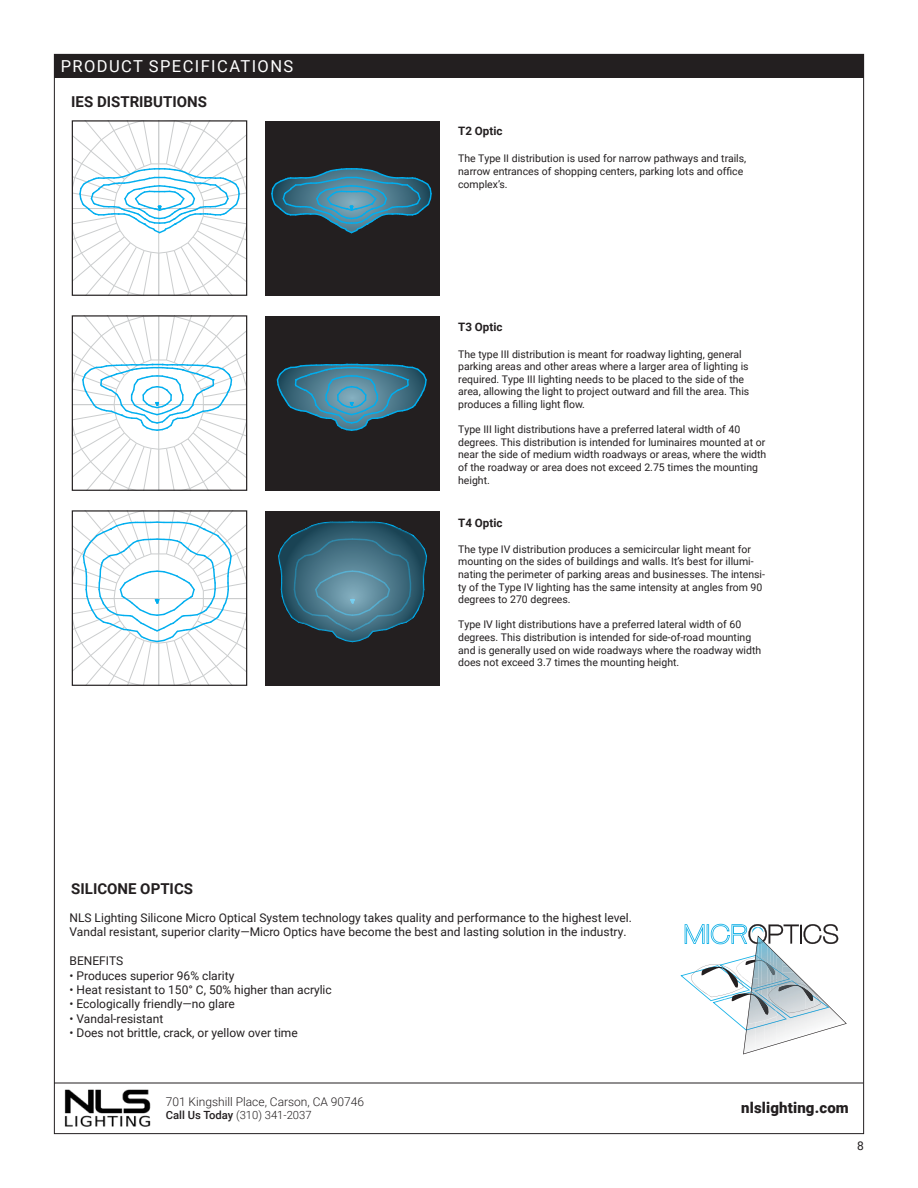
<style>
.page{position:relative;width:918px;height:1188px;background:#fff}
.page>*{position:absolute;margin:0;border:0;box-sizing:border-box;transform-origin:0 0}
.t1{font:16.5px "Roboto";letter-spacing:.085em;color:#fff}
.t2{font:700 15px "Roboto";color:#231f20}
.t3{font:900 15px "Roboto";letter-spacing:.01em;color:#231f20}
.t4{font:12px/14.4px "Roboto";color:#231f20}
.t5{font:300 12px "Roboto";color:#231f20}
.t6{font:700 11.55px "Roboto";color:#231f20}
.t7{font:300 11.25px "Roboto";color:#231f20}
.t8{font:10.5px/12.6px "Roboto";color:#231f20}
.s1{font-weight:500}
</style>
<div class="page">
<img style="left:64px;top:1089px;width:87px;height:38px">
<hr style="left:54px;top:1083px;width:809px;height:1px;background:#231f20">
<div style="left:54px;top:54px;width:810px;height:24px;background:#231f20"></div>
<svg style="left:680px;top:924px;width:167px;height:130px"></svg>
<div style="left:266px;top:121px;width:174px;height:174px;background:#231f20"></div>
<div style="left:266px;top:316px;width:174px;height:174px;background:#231f20"></div>
<div style="left:266px;top:511px;width:174px;height:174px;background:#231f20"></div>
<svg style="left:72px;top:121px;width:175px;height:174px"></svg>
<svg style="left:72px;top:316px;width:175px;height:175px"></svg>
<svg style="left:72px;top:511px;width:175px;height:174px"></svg>
<svg style="left:271px;top:168px;width:161px;height:66px"></svg>
<svg style="left:276px;top:364px;width:151px;height:67px"></svg>
<svg style="left:278px;top:521px;width:149px;height:122px"></svg>
<h1 class="t1" style="left:61px;top:55px;width:234px">PRODUCT SPECIFICATIONS</h1>
<h2 class="t2" style="left:71px;top:91px;width:137px">IES DISTRIBUTIONS</h2>
<p class="t6" style="left:458px;top:123px;width:46px">T2 Optic</p>
<p class="t8" style="left:458px;top:152px;width:290px">The Type II distribution is used for narrow pathways and trails, narrow entrances of shopping centers, parking lots and office complex’s.</p>
<p class="t6" style="left:458px;top:319px;width:46px">T3 Optic</p>
<p class="t8" style="left:458px;top:347px;width:293px">The type III distribution is meant for roadway lighting, general parking areas and other areas where a larger area of lighting is required. Type III lighting needs to be placed to the side of the area, allowing the light to project outward and fill the area. This produces a filling light flow.</p>
<p class="t8" style="left:458px;top:423px;width:310px">Type III light distributions have a preferred lateral width of 40 degrees. This distribution is intended for luminaires mounted at or near the side of medium width roadways or areas, where the width of the roadway or area does not exceed 2.75 times the mounting height.</p>
<p class="t6" style="left:458px;top:514px;width:46px">T4 Optic</p>
<p class="t8" style="left:458px;top:542px;width:308px">The type IV distribution produces a semicircular light meant for mounting on the sides of buildings and walls. It’s best for illumi&shy;nating the perimeter of parking areas and businesses. The intensi&shy;ty of the Type IV lighting has the same intensity at angles from 90 degrees to 270 degrees.</p>
<p class="t8" style="left:458px;top:618px;width:305px">Type IV light distributions have a preferred lateral width of 60 degrees. This distribution is intended for side-of-road mounting and is generally used on wide roadways where the roadway width does not exceed 3.7 times the mounting height.</p>
<h2 class="t2" style="left:71px;top:878px;width:123px">SILICONE OPTICS</h2>
<p class="t4" style="left:70px;top:910px;width:564px">NLS Lighting Silicone Micro Optical System technology takes quality and performance to the highest level.<br>Vandal resistant, superior clarity—Micro Optics have become the best and lasting solution in the industry.</p>
<p class="t4" style="left:70px;top:953px;width:55px">BENEFITS</p>
<p class="t4" style="left:70px;top:968px;width:166px">• Produces superior 96% clarity</p>
<p class="t4" style="left:70px;top:982px;width:264px">• Heat resistant to 150° C, 50% higher than acrylic</p>
<p class="t4" style="left:70px;top:997px;width:167px">• Ecologically friendly—no glare</p>
<p class="t4" style="left:70px;top:1011px;width:95px">• Vandal-resistant</p>
<p class="t4" style="left:70px;top:1025px;width:230px">• Does not brittle, crack, or yellow over time</p>
<p class="t5" style="left:166px;top:1093px;width:200px">701 Kingshill Place, Carson, CA 90746</p>
<p class="t7" style="left:166px;top:1107px;width:147px"><span class="s1">Call Us Today</span> (310) 341-2037</p>
<h2 class="t3" style="left:741px;top:1097px;width:109px">nlslighting.com</h2>
<p class="t4" style="left:857px;top:1139px;width:8px">8</p>
</div>
